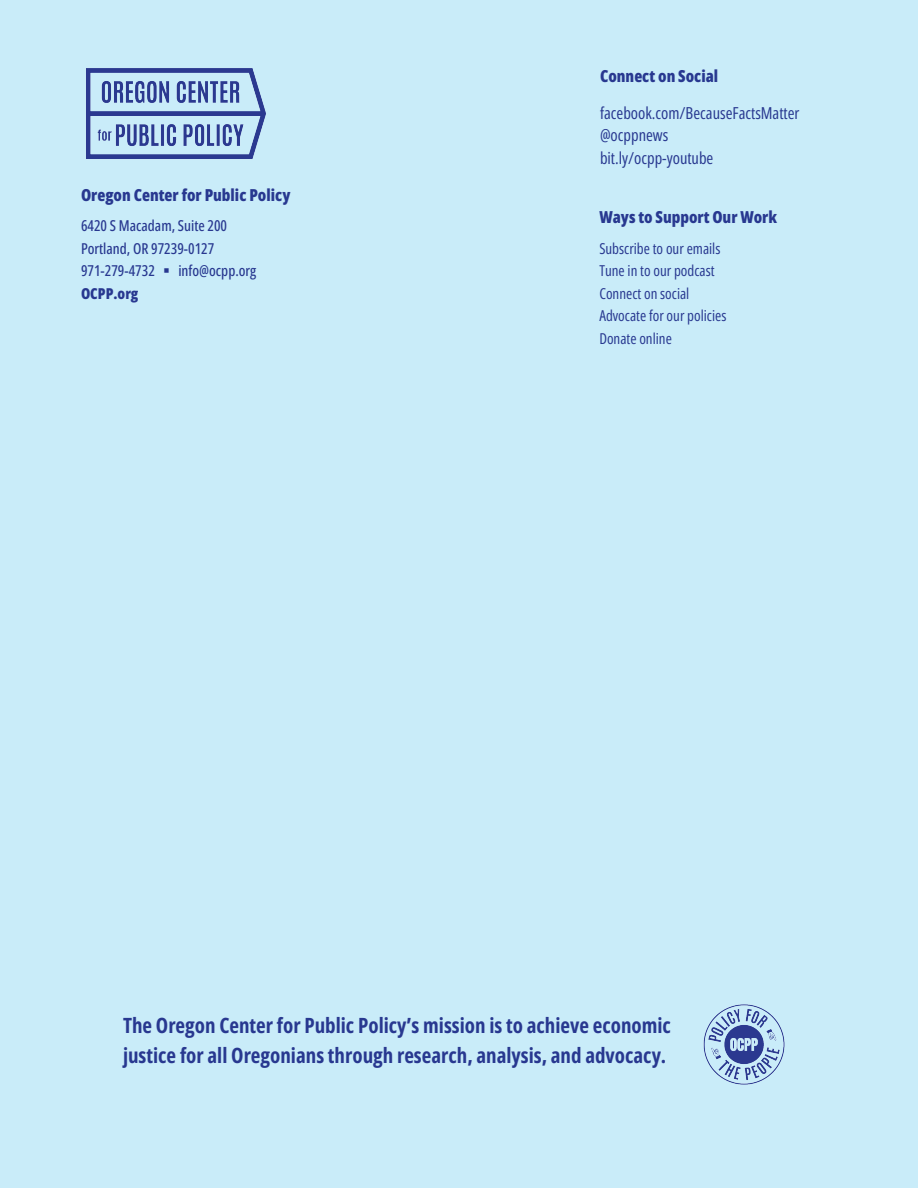
<style>
.page{position:relative;width:918px;height:1188px;background:#c9ecf9}
.page>*{position:absolute;margin:0;border:0;box-sizing:border-box;transform-origin:0 0}
.intro_copy{font:700 21px/30px "Open Sans Condensed";color:#283890}
.t1{font:800 16.5px "Open Sans Condensed";color:#283890}
.t2{font:16.5px "Open Sans Condensed";color:#283890}
.body{font:15px/22.5px "Open Sans Condensed";color:#283890}
.body-2{font:500 15px "Open Sans Condensed";color:#283890}
.body-3{font:800 15px "Open Sans Condensed";color:#283890}
</style>
<div class="page">
<img style="left:86px;top:68px;width:180px;height:91px">
<img style="left:703px;top:1004px;width:82px;height:81px">
<p class="t1" style="left:81px;top:183px;width:211px">Oregon Center for Public Policy</p>
<p class="body-2" style="left:81px;top:215px;width:148px">6420 S Macadam, Suite 200</p>
<p class="body-2" style="left:81px;top:238px;width:135px">Portland, OR 97239-0127</p>
<p class="body-2" style="left:81px;top:260px;width:177px">971-279-4732 ▪ info@ocpp.org</p>
<p class="body-3" style="left:81px;top:283px;width:59px">OCPP.org</p>
<p class="t1" style="left:600px;top:65px;width:120px">Connect on Social</p>
<p class="t2" style="left:600px;top:101px;width:201px">facebook.com/BecauseFactsMatter</p>
<p class="t2" style="left:600px;top:124px;width:70px">@ocppnews</p>
<p class="t2" style="left:600px;top:146px;width:115px">bit.ly/ocpp-youtube</p>
<p class="t1" style="left:599px;top:205px;width:179px">Ways to Support Our Work</p>
<p class="body" style="left:599px;top:236px;width:129px">Subscribe to our emails<br>Tune in to our podcast<br>Connect on social<br>Advocate for our policies<br>Donate online</p>
<p class="intro_copy" style="left:123px;top:1010px;width:550px">The Oregon Center for Public Policy’s mission is to achieve economic justice for all Oregonians through research, analysis, and advocacy.</p>
</div>
